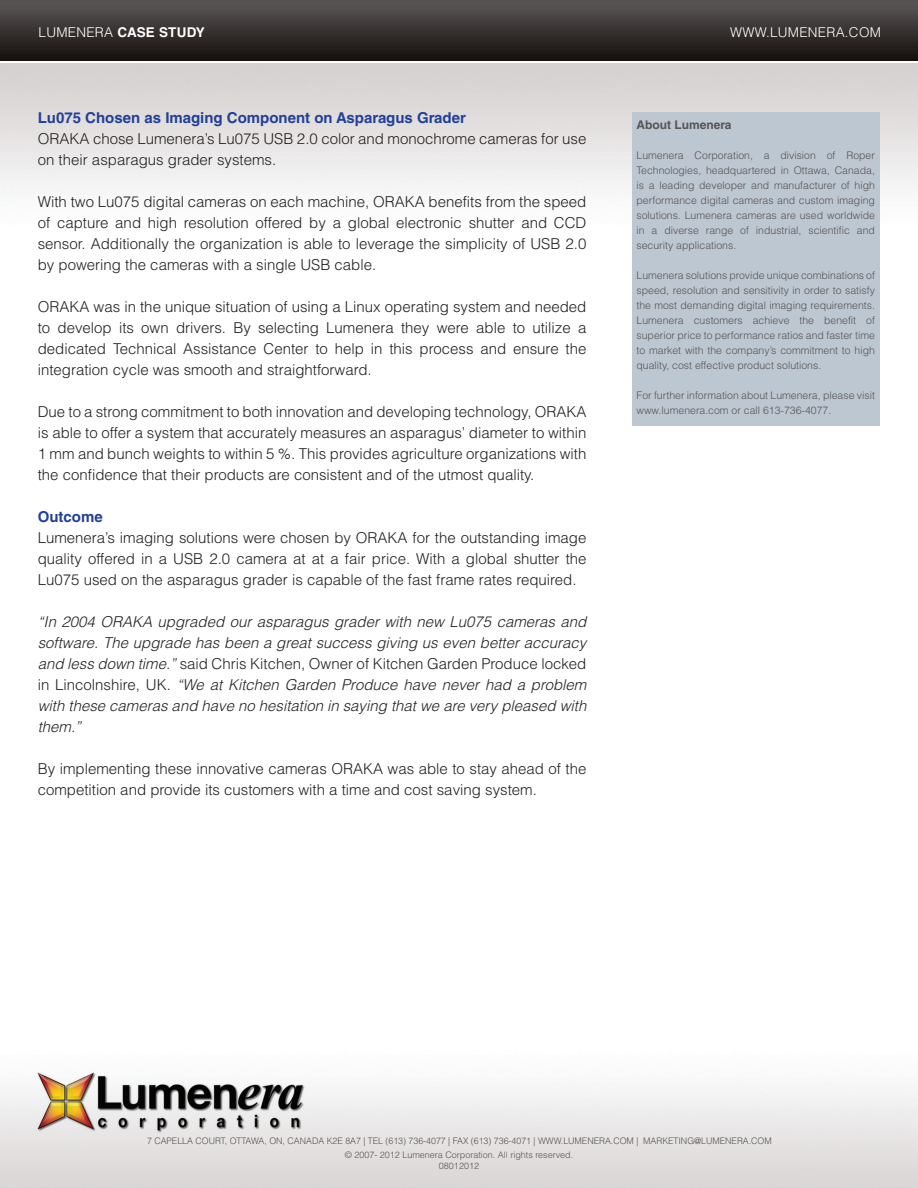
<style>
.page{position:relative;width:918px;height:1188px;background:#fff}
.page>*{position:absolute;margin:0;border:0;box-sizing:border-box;transform-origin:0 0}
.t1{font:300 15px/21px "Helvetica LT Std";color:#231f20;text-align:justify}
.t2{font:italic 300 15px/21px "Helvetica LT Std";color:#231f20;text-align:justify}
.t3{font:700 15px "Helvetica LT Std";color:#224098}
.t4{font:700 13.5px "Helvetica LT Std";color:#fff}
.t5{font:300 13.5px "Helvetica LT Std";letter-spacing:.02em;color:#fff}
.Body_HEADING{font:700 12px "Helvetica LT Std";color:#575454}
.sidebar_TEXT{font:300 10.5px/15px "Helvetica LT Std";color:#575454;text-align:justify}
.t6{font:300 9px "Helvetica LT Std";color:#555252}
.t7{font:300 9px/10.8px "Helvetica LT Std";color:#575454;text-align:center}
.s1{font-weight:300}
.s2{font-style:normal}
</style>
<div class="page">
<div style="left:0;top:0;width:918px;height:60px;background:linear-gradient(to bottom,#5b5858,#17100e)"></div>
<img style="left:0;top:1072px;width:918px;height:116px">
<div style="left:632px;top:112px;width:248px;height:314px;background:#bdc7d2"></div>
<p class="t4" style="left:39px;top:24px;width:168px"><span class="s1">LUMENERA</span> CASE STUDY</p>
<p class="t5" style="left:730px;top:23px;width:152px">WWW.LUMENERA.COM</p>
<p class="t3" style="left:38px;top:109px;width:430px">Lu075 Chosen as Imaging Component on Asparagus Grader</p>
<p class="t1" style="left:38px;top:128px;width:550px">ORAKA chose Lumenera’s Lu075 USB 2.0 color and monochrome cameras for use on their asparagus grader systems.</p>
<p class="t1" style="left:38px;top:191px;width:550px">With two Lu075 digital cameras on each machine, ORAKA benefits from the speed of capture and high resolution offered by a global electronic shutter and CCD sensor. Additionally the organization is able to leverage the simplicity of USB 2.0 by powering the cameras with a single USB cable.</p>
<p class="t1" style="left:38px;top:296px;width:550px">ORAKA was in the unique situation of using a Linux operating system and needed to develop its own drivers. By selecting Lumenera they were able to utilize a dedicated Technical Assistance Center to help in this process and ensure the integration cycle was smooth and straightforward.</p>
<p class="t1" style="left:38px;top:401px;width:550px">Due to a strong commitment to both innovation and developing technology, ORAKA is able to offer a system that accurately measures an asparagus’ diameter to within 1 mm and bunch weights to within 5 %. This provides agriculture organizations with the confidence that their products are consistent and of the utmost quality.</p>
<p class="t3" style="left:38px;top:508px;width:67px">Outcome</p>
<p class="t1" style="left:38px;top:527px;width:550px">Lumenera’s imaging solutions were chosen by ORAKA for the outstanding image quality offered in a USB 2.0 camera at at a fair price. With a global shutter the Lu075 used on the asparagus grader is capable of the fast frame rates required.</p>
<p class="t2" style="left:38px;top:611px;width:550px">“In 2004 ORAKA upgraded our asparagus grader with new Lu075 cameras and software. The upgrade has been a great success giving us even better accuracy and less down time.” <span class="s2">said Chris Kitchen, Owner of Kitchen Garden Produce locked in Lincolnshire, UK.</span> “We at Kitchen Garden Produce have never had a problem with these cameras and have no hesitation in saying that we are very pleased with them.”</p>
<p class="t1" style="left:38px;top:758px;width:550px">By implementing these innovative cameras ORAKA was able to stay ahead of the competition and provide its customers with a time and cost saving system.</p>
<p class="Body_HEADING" style="left:636px;top:117px;width:97px">About Lumenera</p>
<p class="sidebar_TEXT" style="left:636px;top:147px;width:240px">Lumenera Corporation, a division of Roper Technologies, headquartered in Ottawa, Canada, is a leading developer and manufacturer of high performance digital cameras and custom imaging solutions. Lumenera cameras are used worldwide in a diverse range of industrial, scientific and security applications.</p>
<p class="sidebar_TEXT" style="left:636px;top:267px;width:240px">Lumenera solutions provide unique combinations of speed, resolution and sensitivity in order to satisfy the most demanding digital imaging requirements.<br>Lumenera customers achieve the benefit of superior price to performance ratios and faster time to market with the company’s commitment to high quality, cost effective product solutions.</p>
<p class="sidebar_TEXT" style="left:636px;top:387px;width:240px">For further information about Lumenera, please visit www.lumenera.com or call 613-736-4077.</p>
<p class="t6" style="left:147px;top:1136px;width:626px">7 CAPELLA COURT, OTTAWA, ON, CANADA K2E 8A7 | TEL (613) 736-4077 | FAX (613) 736-4071 | WWW.LUMENERA.COM | MARKETING@LUMENERA.COM</p>
<p class="t7" style="left:345px;top:1149px;width:230px">© 2007- 2012 Lumenera Corporation. All rights reserved.<br>08012012</p>
</div>
